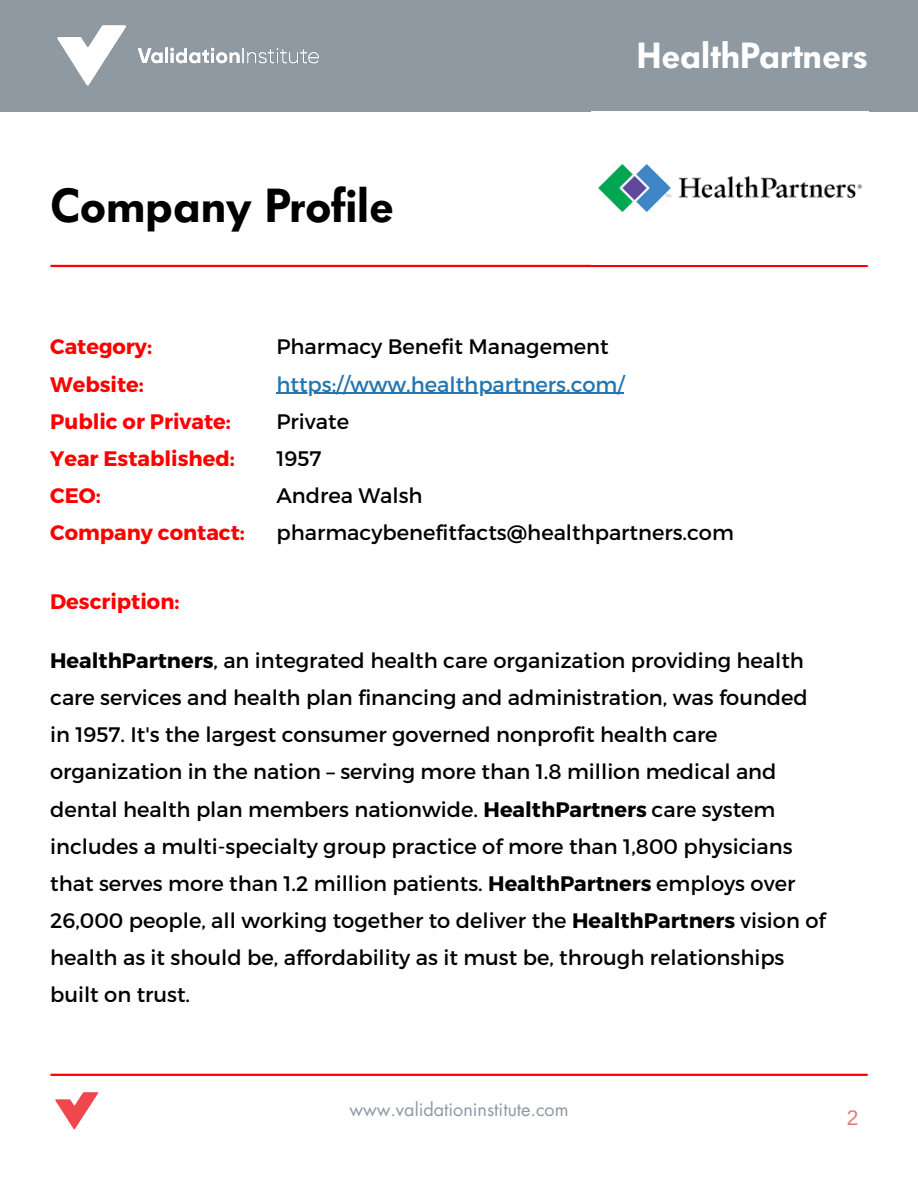
<style>
.page{position:relative;width:918px;height:1188px;background:#fff}
.page>*{position:absolute;margin:0;border:0;box-sizing:border-box;transform-origin:0 0}
.t1{font:600 47.25px "Futura BQ";color:#000}
.t2{font:600 36px "Futura BQ";color:#fff}
.t3{font:21px/37.2px "Montserrat";color:#000}
.t4{font:700 21px "Montserrat";color:#f00}
.t5{font:21px "Montserrat";color:#2475b0}
.t6{font:21px "Arimo";color:#d97f76}
.t7{font:18px "Futura LT";color:#8e99a2}
.s1{font-weight:700}
</style>
<div class="page">
<div style="left:0;top:0;width:918px;height:111px;background:#8e99a2"></div>
<img style="left:57px;top:25px;width:262px;height:61px">
<hr style="left:51px;top:1074px;width:816px;height:2px;background:#f00">
<img style="left:55px;top:1092px;width:44px;height:38px">
<hr style="left:51px;top:265px;width:816px;height:2px;background:#f00">
<img style="left:598px;top:163px;width:264px;height:50px">
<hr style="left:276px;top:393px;width:348px;height:1px;background:#2475b0">
<p class="t1" style="left:50px;top:178px;width:345px">Company Profile</p>
<p class="t2" style="left:637px;top:35px;width:233px">HealthPartners</p>
<p class="t4" style="left:50px;top:333px;width:103px">Category:</p>
<p class="t4" style="left:50px;top:370px;width:95px">Website:</p>
<p class="t4" style="left:50px;top:408px;width:182px">Public or Private:</p>
<p class="t4" style="left:50px;top:445px;width:186px">Year Established:</p>
<p class="t4" style="left:50px;top:482px;width:52px">CEO:</p>
<p class="t4" style="left:50px;top:519px;width:196px">Company contact:</p>
<p class="t4" style="left:50px;top:588px;width:131px">Description:</p>
<p class="t3" style="left:276px;top:327px;width:334px">Pharmacy Benefit Management</p>
<p class="t5" style="left:276px;top:370px;width:350px">https://www.healthpartners.com/</p>
<p class="t3" style="left:276px;top:402px;width:74px">Private</p>
<p class="t3" style="left:276px;top:439px;width:47px">1957</p>
<p class="t3" style="left:276px;top:476px;width:148px">Andrea Walsh</p>
<p class="t3" style="left:276px;top:513px;width:459px">pharmacybenefitfacts@healthpartners.com</p>
<p class="t3" style="left:50px;top:641px;width:777px"><span class="s1">HealthPartners</span>, an integrated health care organization providing health care services and health plan financing and administration, was founded in 1957. It's the largest consumer governed nonprofit health care organization in the nation – serving more than 1.8 million medical and dental health plan members nationwide. <span class="s1">HealthPartners</span> care system includes a multi-specialty group practice of more than 1,800 physicians that serves more than 1.2 million patients. <span class="s1">HealthPartners</span> employs over 26,000 people, all working together to deliver the <span class="s1">HealthPartners</span> vision of health as it should be, affordability as it must be, through relationships built on trust.</p>
<p class="t7" style="left:349px;top:1098px;width:221px">www.validationinstitute.com</p>
<p class="t6" style="left:847px;top:1106px;width:13px">2</p>
</div>
